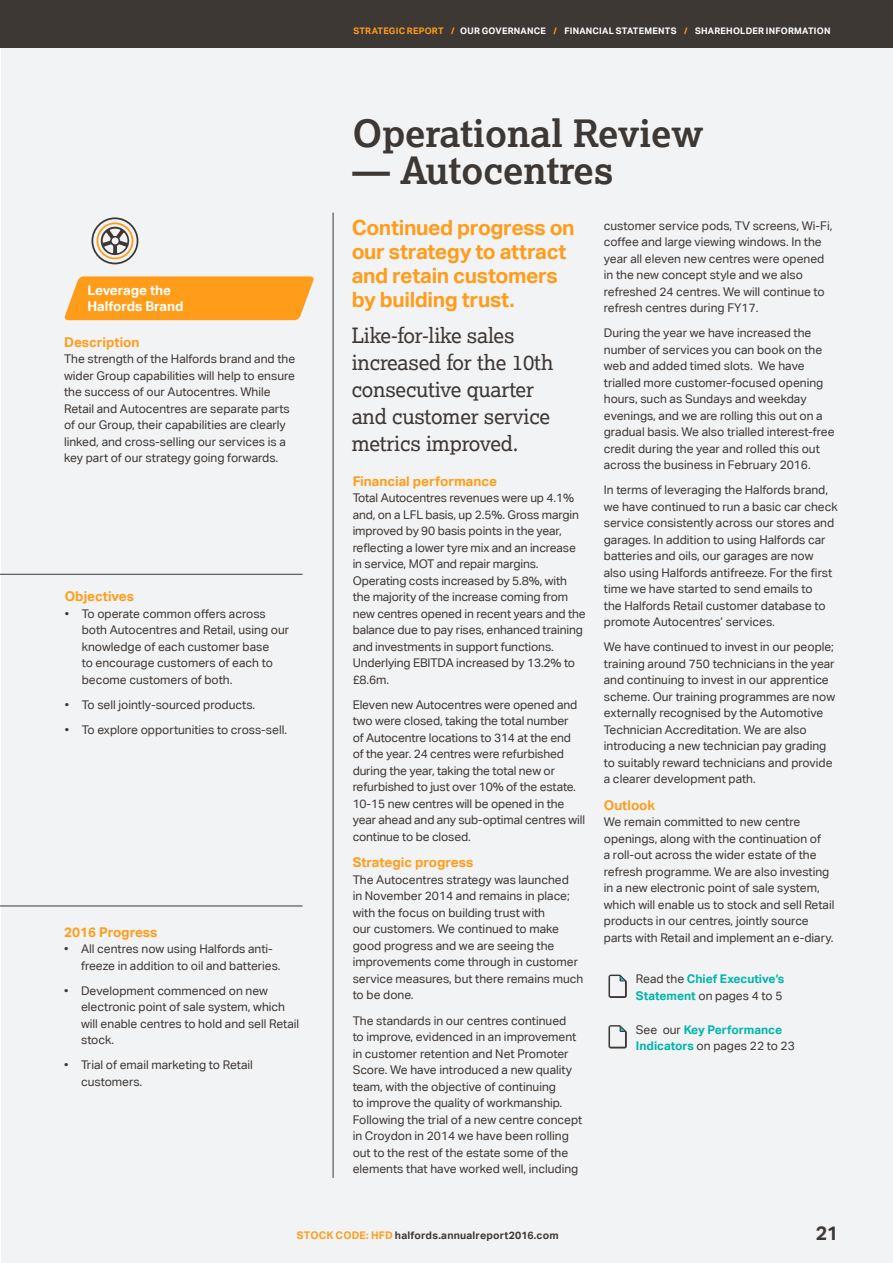
<style>
.page{position:relative;width:893px;height:1263px;background:#fff}
.page>*{position:absolute;margin:0;border:0;box-sizing:border-box;transform-origin:0 0}
.headingLevelOne{font:700 37.5px "Lexia";color:#3e3835}
.t1{font:21px/27px "Lexia";letter-spacing:-.01em;color:#3e3835}
.t2{font:700 21px/24px "Aktiv Grotesk";letter-spacing:-.015em;color:#ff9d1b}
.t3{font:700 19.5px "Aktiv Grotesk";color:#3e3835}
.headingLevelTwo{font:700 13.5px "Aktiv Grotesk";color:#ff9d1b}
.Body{font:700 13.5px/16.5px "Aktiv Grotesk";color:#fff}
.Body-2{font:12px/16.5px "Aktiv Grotesk";color:#3e3835}
.Body-3{font:700 12px/16.5px "Aktiv Grotesk";color:#00b5ac}
.t4{font:700 10.5px "Aktiv Grotesk";letter-spacing:.015em;color:#3e3835}
.t5{font:700 9px "Aktiv Grotesk";letter-spacing:.025em;color:#fff}
.s1{color:#ff9d1b}
.s2{font-weight:400;color:#3e3835}
</style>
<div class="page">
<div style="left:1px;top:0;width:892px;height:1263px;background:#f2f3f4"></div>
<hr style="left:0;top:574px;width:303px;height:1px;background:#3e3835">
<hr style="left:0;top:906px;width:303px;height:1px;background:#3e3835">
<svg style="left:608px;top:974px;width:19px;height:24px"></svg>
<svg style="left:608px;top:1025px;width:19px;height:23px"></svg>
<div style="left:91px;top:217px;width:47px;height:47px;border:2px solid #3e3835;border-radius:50%"></div>
<div style="left:97px;top:222px;width:36px;height:37px;border:2px solid #ff9d1b;border-radius:50%"></div>
<svg style="left:101px;top:227px;width:28px;height:28px"></svg>
<svg style="left:64px;top:276px;width:250px;height:44px;background:#fea229"></svg>
<hr style="left:333px;top:213px;width:1px;height:965px;background:#3e3835">
<div style="left:0;top:0;width:893px;height:48px;background:#3e3835"></div>
<p class="Body" style="left:87px;top:282px;width:98px">Leverage the<br>Halfords Brand</p>
<p class="headingLevelTwo" style="left:64px;top:333px;width:77px">Description</p>
<p class="Body-2" style="left:64px;top:351px;width:233px">The strength of the Halfords brand and the wider Group capabilities will help to ensure the success of our Autocentres. While Retail and Autocentres are separate parts of our Group, their capabilities are clearly linked, and cross-selling our services is a key part of our strategy going forwards.</p>
<p class="headingLevelTwo" style="left:65px;top:588px;width:71px">Objectives</p>
<p class="Body-2" style="left:82px;top:605px;width:209px;text-indent:-17px">• To operate common offers across both Autocentres and Retail, using our knowledge of each customer base<br>to encourage customers of each to become customers of both.</p>
<p class="Body-2" style="left:65px;top:696px;width:192px">• To sell jointly-sourced products.</p>
<p class="Body-2" style="left:65px;top:721px;width:224px">• To explore opportunities to cross-sell.</p>
<p class="headingLevelTwo" style="left:64px;top:923px;width:95px">2016 Progress</p>
<p class="Body-2" style="left:81px;top:940px;width:201px;text-indent:-17px">• All centres now using Halfords anti&shy;freeze in addition to oil and batteries.</p>
<p class="Body-2" style="left:81px;top:982px;width:220px;text-indent:-17px">• Development commenced on new electronic point of sale system, which will enable centres to hold and sell Retail stock.</p>
<p class="Body-2" style="left:81px;top:1056px;width:173px;text-indent:-17px">• Trial of email marketing to Retail customers.</p>
<p class="t5" style="left:353px;top:25px;width:478px"><span class="s1">STRATEGIC REPORT /</span> OUR GOVERNANCE <span class="s1">/</span> FINANCIAL STATEMENTS <span class="s1">/</span> SHAREHOLDER INFORMATION</p>
<p class="headingLevelOne" style="left:352px;top:110px;width:352px">Operational Review</p>
<p class="headingLevelOne" style="left:352px;top:146px;width:263px">— Autocentres</p>
<p class="Body-2" style="left:604px;top:217px;width:230px">customer service pods, TV screens, Wi-Fi, coffee and large viewing windows. In the year all eleven new centres were opened in the new concept style and we also refreshed 24 centres. We will continue to refresh centres during FY17.</p>
<p class="Body-2" style="left:604px;top:325px;width:232px">During the year we have increased the number of services you can book on the web and added timed slots. We have trialled more customer-focused opening hours, such as Sundays and weekday evenings, and we are rolling this out on a gradual basis. We also trialled interest-free credit during the year and rolled this out across the business in February 2016.</p>
<p class="Body-2" style="left:604px;top:482px;width:235px">In terms of leveraging the Halfords brand, we have continued to run a basic car check service consistently across our stores and garages. In addition to using Halfords car batteries and oils, our garages are now also using Halfords antifreeze. For the first time we have started to send emails to<br>the Halfords Retail customer database to promote Autocentres’ services.</p>
<p class="Body-2" style="left:604px;top:639px;width:233px">We have continued to invest in our people; training around 750 technicians in the year and continuing to invest in our apprentice scheme. Our training programmes are now externally recognised by the Automotive Technician Accreditation. We are also introducing a new technician pay grading to suitably reward technicians and provide a clearer development path.</p>
<p class="headingLevelTwo" style="left:604px;top:797px;width:53px">Outlook</p>
<p class="Body-2" style="left:604px;top:814px;width:232px">We remain committed to new centre openings, along with the continuation of<br>a roll-out across the wider estate of the refresh programme. We are also investing in a new electronic point of sale system, which will enable us to stock and sell Retail products in our centres, jointly source parts with Retail and implement an e-diary.</p>
<p class="t2" style="left:352px;top:215px;width:225px">Continued progress on our strategy to attract and retain customers by building trust.</p>
<p class="t1" style="left:352px;top:321px;width:203px">Like-for-like sales increased for the 10th consecutive quarter and customer service metrics improved.</p>
<p class="headingLevelTwo" style="left:353px;top:473px;width:146px">Financial performance</p>
<p class="Body-2" style="left:353px;top:490px;width:234px">Total Autocentres revenues were up 4.1% and, on a LFL basis, up 2.5%. Gross margin improved by 90 basis points in the year, reflecting a lower tyre mix and an increase in service, MOT and repair margins.<br>Operating costs increased by 5.8%, with the majority of the increase coming from new centres opened in recent years and the balance due to pay rises, enhanced training and investments in support functions.<br>Underlying EBITDA increased by 13.2% to £8.6m.</p>
<p class="Body-2" style="left:353px;top:696px;width:234px">Eleven new Autocentres were opened and two were closed, taking the total number<br>of Autocentre locations to 314 at the end of the year. 24 centres were refurbished during the year, taking the total new or refurbished to just over 10% of the estate.<br>10-15 new centres will be opened in the year ahead and any sub-optimal centres will continue to be closed.</p>
<p class="headingLevelTwo" style="left:353px;top:854px;width:122px">Strategic progress</p>
<p class="Body-2" style="left:353px;top:871px;width:232px">The Autocentres strategy was launched<br>in November 2014 and remains in place; with the focus on building trust with<br>our customers. We continued to make good progress and we are seeing the improvements come through in customer service measures, but there remains much to be done.</p>
<p class="Body-2" style="left:353px;top:1012px;width:231px">The standards in our centres continued<br>to improve, evidenced in an improvement in customer retention and Net Promoter Score. We have introduced a new quality team, with the objective of continuing<br>to improve the quality of workmanship.<br>Following the trial of a new centre concept in Croydon in 2014 we have been rolling out to the rest of the estate some of the elements that have worked well, including</p>
<p class="Body-3" style="left:636px;top:970px;width:150px"><span class="s2">Read the</span> Chief Executive’s<br>Statement <span class="s2">on pages 4 to 5</span></p>
<p class="Body-3" style="left:636px;top:1021px;width:160px"><span class="s2">See our</span> Key Performance<br>Indicators <span class="s2">on pages 22 to 23</span></p>
<p class="t4" style="left:297px;top:1228px;width:263px"><span class="s1">STOCK CODE: HFD</span> halfords.annualreport2016.com</p>
<h3 class="t3" style="left:816px;top:1220px;width:24px">21</h3>
</div>
